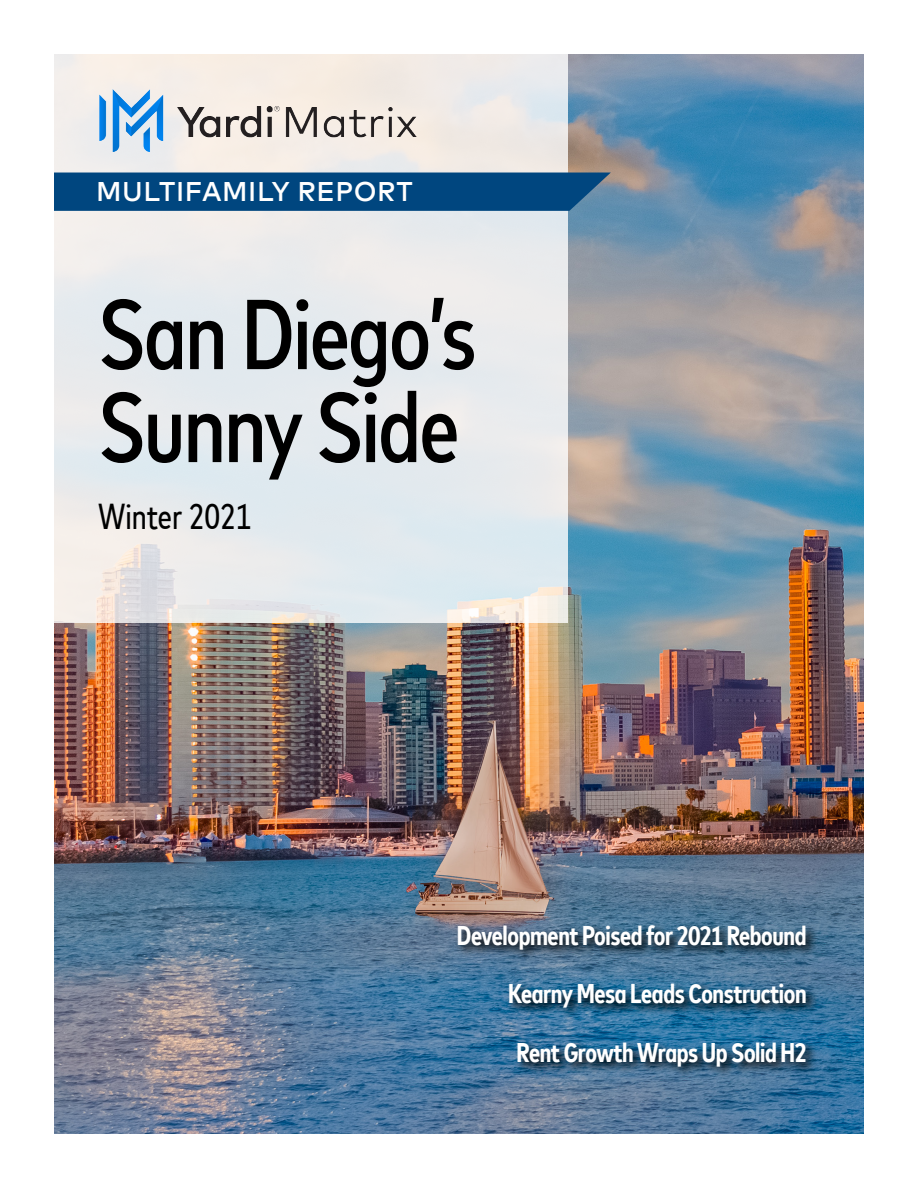
<style>
.page{position:relative;width:918px;height:1188px;background:#fff}
.page>*{position:absolute;margin:0;border:0;box-sizing:border-box;transform-origin:0 0}
.t1{font:500 condensed 99px/93px "Mark Offc Pro";letter-spacing:-.02em;color:#000}
.t2{font:condensed 36px "Mark Offc Pro";color:#000}
.t3{font:700 condensed 27px/58.5px "Mark Offc Pro";letter-spacing:-.015em;color:#fff;text-align:right}
.t4{font:500 27px "Mark Offc Pro";letter-spacing:.02em;color:#fff}
</style>
<div class="page">
<img style="left:54px;top:54px;width:810px;height:1080px">
<svg style="left:54px;top:54px;width:513px;height:569px;background:#e8eaeb"></svg>
<div style="left:54px;top:173px;width:557px;height:38px;background:#00467f"></div>
<svg style="left:455px;top:922px;width:364px;height:157px;background:#356587"></svg>
<img style="left:99px;top:89px;width:319px;height:63px">
<p class="t4" style="left:96px;top:171px;width:318px">MULTIFAMILY REPORT</p>
<h1 class="t1" style="left:98px;top:280px;width:380px">San Diego’s<br>Sunny Side</h1>
<h2 class="t2" style="left:98px;top:490px;width:155px">Winter 2021</h2>
<p class="t3" style="left:457px;top:904px;width:351px">Development Poised for 2021 Rebound<br>Kearny Mesa Leads Construction<br>Rent Growth Wraps Up Solid H2</p>
</div>
